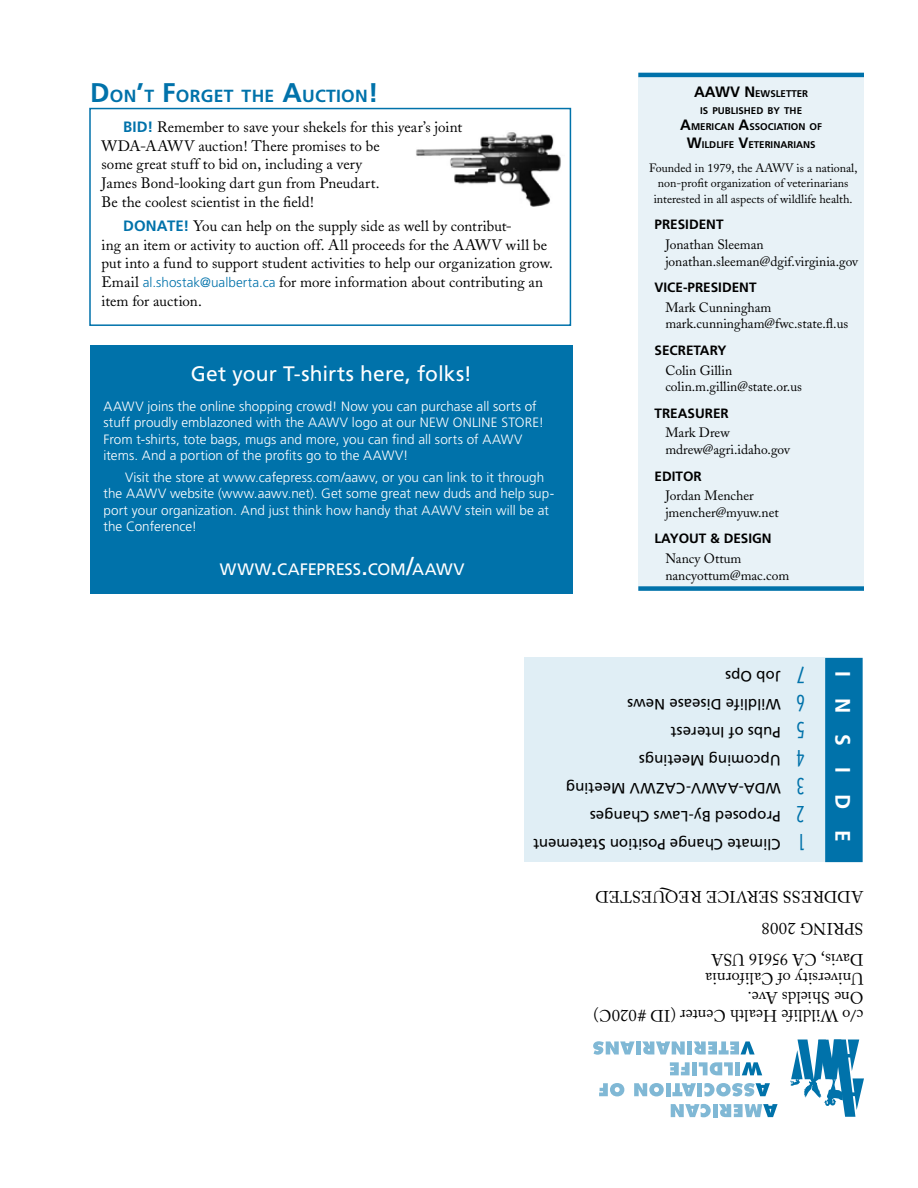
<style>
.page{position:relative;width:918px;height:1188px;background:#fff}
.page>*{position:absolute;margin:0;border:0;box-sizing:border-box;transform-origin:0 0}
.t1{font:21px "Frutiger";letter-spacing:.005em;color:#fff}
.t2{font:700 21px "Frutiger";letter-spacing:1em;color:#fff}
.t3{font:21px "Arquitectura";color:#0072aa}
.t4{font:17.55px "Frutiger Bold SC650";letter-spacing:.015em;color:#0072aa}
.t5{font:16.65px "Frutiger Roman SC650";letter-spacing:-.005em;color:#fff}
.t6{font:16.5px/18.8px "Adobe Caslon";color:#000}
.t7{font:15px/18.8px "Adobe Caslon";letter-spacing:.005em;color:#000}
.t8{font:15px/27.9px "Frutiger";color:#000}
.t9{font:15px "Frutiger Bold SC650";color:#000}
.t10{font:300 13.5px/16.5px "Frutiger";letter-spacing:.005em;color:#fff}
.t11{font:13.5px/16.5px "Adobe Caslon";color:#000}
.t12{font:700 13.5px "Frutiger";color:#000}
.t13{font:12px/15.3px "Adobe Caslon";color:#000;text-align:center}
.t14{font:9.75px "Frutiger Bold SC650";color:#000}
.s1{font-size:27px}
.s2{font-family:"Frutiger";font-weight:700;color:#0072aa}
.s3{font-family:"Frutiger";font-weight:300;font-size:13.5px;color:#0072aa}
.s4{font-size:25.5px}
.s5{font-size:15px}
.s6{font-family:"Arquitectura";font-size:21px;color:#0072aa}
</style>
<div class="page">
<img style="left:416px;top:132px;width:145px;height:75px">
<svg style="left:790px;top:1040px;width:74px;height:77px"></svg>
<svg style="left:719px;top:1104px;width:59px;height:13px"></svg>
<div style="left:713px;top:1104px;width:5px;height:13px;background:#80b8d5"></div>
<svg style="left:671px;top:1104px;width:40px;height:13px"></svg>
<svg style="left:704px;top:1083px;width:66px;height:13px"></svg>
<div style="left:697px;top:1083px;width:5px;height:13px;background:#80b8d5"></div>
<svg style="left:672px;top:1083px;width:24px;height:13px"></svg>
<div style="left:666px;top:1083px;width:5px;height:13px;background:#80b8d5"></div>
<svg style="left:634px;top:1083px;width:30px;height:13px"></svg>
<svg style="left:599px;top:1083px;width:25px;height:13px"></svg>
<svg style="left:742px;top:1062px;width:20px;height:13px"></svg>
<div style="left:735px;top:1062px;width:5px;height:13px;background:#80b8d5"></div>
<svg style="left:699px;top:1062px;width:34px;height:13px"></svg>
<div style="left:692px;top:1062px;width:5px;height:13px;background:#80b8d5"></div>
<svg style="left:670px;top:1062px;width:20px;height:13px"></svg>
<svg style="left:693px;top:1041px;width:62px;height:13px"></svg>
<div style="left:687px;top:1041px;width:5px;height:13px;background:#80b8d5"></div>
<svg style="left:642px;top:1041px;width:43px;height:13px"></svg>
<div style="left:636px;top:1041px;width:5px;height:13px;background:#80b8d5"></div>
<svg style="left:593px;top:1041px;width:42px;height:14px"></svg>
<div style="left:638px;top:74px;width:226px;height:517px;background:#e8f2f7"></div>
<hr style="left:638px;top:73px;width:226px;height:4px;background:#0072aa">
<div style="left:638px;top:586px;width:226px;height:5px;background:#0072aa"></div>
<div style="left:525px;top:658px;width:300px;height:204px;background:#e0eef5"></div>
<div style="left:825px;top:658px;width:38px;height:204px;background:#0072aa"></div>
<div style="left:89px;top:108px;width:482px;height:218px;border:2px solid #0072aa"></div>
<div style="left:90px;top:345px;width:483px;height:249px;background:#0072aa"></div>
<p class="t4" style="left:90px;top:85px;width:290px"><span class="s1">D</span>ON<span class="s1">’</span>T <span class="s1">F</span>ORGET THE <span class="s1">A</span>UCTION<span class="s1">!</span></p>
<p class="t7" style="left:102px;top:118px;width:362px;text-indent:22px"><span class="s2">BID!</span> Remember to save your shekels for this year’s joint WDA-AAWV auction! There promises to be<br>some great stuff to bid on, including a very<br>James Bond-looking dart gun from Pneudart.<br>Be the coolest scientist in the field!</p>
<p class="t7" style="left:102px;top:217px;width:453px;text-indent:22px"><span class="s2">DO NATE !</span> You can help on the supply side as well by contribut-<br>ing an item or activity to auction off. All proceeds for the AAWV will be put into a fund to support student activities to help our organization grow.<br>Email <span class="s3">al.shostak@ualberta.ca</span> for more information about contributing an item for auction.</p>
<h1 class="t1" style="left:191px;top:361px;width:283px">Get your T-shirts here, folks!</h1>
<p class="t10" style="left:104px;top:398px;width:442px">AAWV joins the online shopping crowd! Now you can purchase all sorts of stuff proudly emblazoned with the AAWV logo at our NEW ONLINE STORE!<br>From t-shirts, tote bags, mugs and more, you can find all sorts of AAWV items. And a portion of the profits go to the AAWV!</p>
<p class="t10" style="left:104px;top:469px;width:452px;text-indent:22px">Visit the store at www.cafepress.com/aawv, or you can link to it through the AAWV website (www.aawv.net). Get some great new duds and help sup&shy;port your organization. And just think how handy that AAWV stein will be at the Conference!</p>
<p class="t5" style="left:220px;top:560px;width:246px">WWW<span class="s4">.</span>CAFEPRESS<span class="s4">.</span>COM<span class="s4">/</span>AAWV</p>
<p class="t9" style="left:694px;top:83px;width:13px">AAW</p>
<p class="t14" style="left:730px;top:88px;width:80px"><span class="s5">V N</span> EWSLETTER</p>
<p class="t14" style="left:700px;top:105px;width:102px">IS PUBLISHED BY THE</p>
<p class="t14" style="left:680px;top:121px;width:142px"><span class="s5">A</span>MERICAN <span class="s5">A</span>SSOCIATION OF</p>
<p class="t14" style="left:687px;top:139px;width:130px"><span class="s5">W</span>ILDLIFE <span class="s5">V</span>ETERINARIANS</p>
<p class="t13" style="left:649px;top:161px;width:210px">Founded in 1979, the AAWV is a national, non-profit organization of veterinarians interested in all aspects of wildlife health.</p>
<p class="t12" style="left:655px;top:217px;width:71px">PRESI DENT</p>
<p class="t11" style="left:665px;top:236px;width:194px">Jonathan Sleeman jonathan.sleeman@dgif.virginia.gov</p>
<p class="t12" style="left:655px;top:280px;width:104px">VICE-PRESI DENT</p>
<p class="t11" style="left:665px;top:299px;width:185px">Mark Cunningham mark.cunningham@fwc.state.fl.us</p>
<p class="t12" style="left:655px;top:342px;width:73px">SECRETARY</p>
<p class="t11" style="left:665px;top:362px;width:138px">Colin Gillin colin.m.gillin@state.or.us</p>
<p class="t12" style="left:655px;top:405px;width:73px">TREASURER</p>
<p class="t11" style="left:665px;top:425px;width:126px">Mark Drew mdrew@agri.idaho.gov</p>
<p class="t12" style="left:655px;top:468px;width:46px">EDITOR</p>
<p class="t11" style="left:665px;top:488px;width:115px">Jordan Mencher jmencher@myuw.net</p>
<p class="t12" style="left:655px;top:531px;width:95px">LAYOUT &amp; DESIGN</p>
<p class="t11" style="left:665px;top:550px;width:126px">Nancy Ottum nancyottum@mac.com</p>
<p class="t8" style="left:805px;top:690px;width:81px;rotate:-180deg"><span class="s6">7</span> Job Ops</p>
<h1 class="t2" style="left:855px;top:671px;width:169px;rotate:90deg">INSIDE</h1>
<h1 class="t3" style="left:805px;top:716px;width:10px;rotate:-180deg">6</h1>
<p class="t8" style="left:781px;top:746px;width:155px;text-indent:-24px;rotate:-180deg"><span class="s6">5</span> Pubs of Interest<br>Wildlife Disease News</p>
<p class="t8" style="left:781px;top:774px;width:143px;rotate:-180deg">Upcoming Meetings</p>
<h1 class="t3" style="left:805px;top:771px;width:10px;rotate:-180deg">4</h1>
<h1 class="t3" style="left:805px;top:799px;width:10px;rotate:-180deg">3</h1>
<p class="t8" style="left:781px;top:830px;width:216px;text-indent:-24px;rotate:-180deg"><span class="s6">2</span> Proposed By-Laws Changes<br>WDA-AAWV-CAZWV Meeting</p>
<p class="t8" style="left:781px;top:858px;width:249px;rotate:-180deg">Climate Change Position Statement</p>
<h1 class="t3" style="left:805px;top:855px;width:7px;rotate:-180deg">1</h1>
<p class="t6" style="left:864px;top:945px;width:270px;line-height:32.2px;rotate:-180deg">SPRING 2008<br>ADDRESS SERVICE REQUESTED</p>
<p class="t6" style="left:864px;top:1025px;width:272px;rotate:-180deg">c/o Wildlife Health Center (ID #020C)<br>One Shields Ave.<br>University of California<br>Davis, CA 95616 USA</p>
</div>
